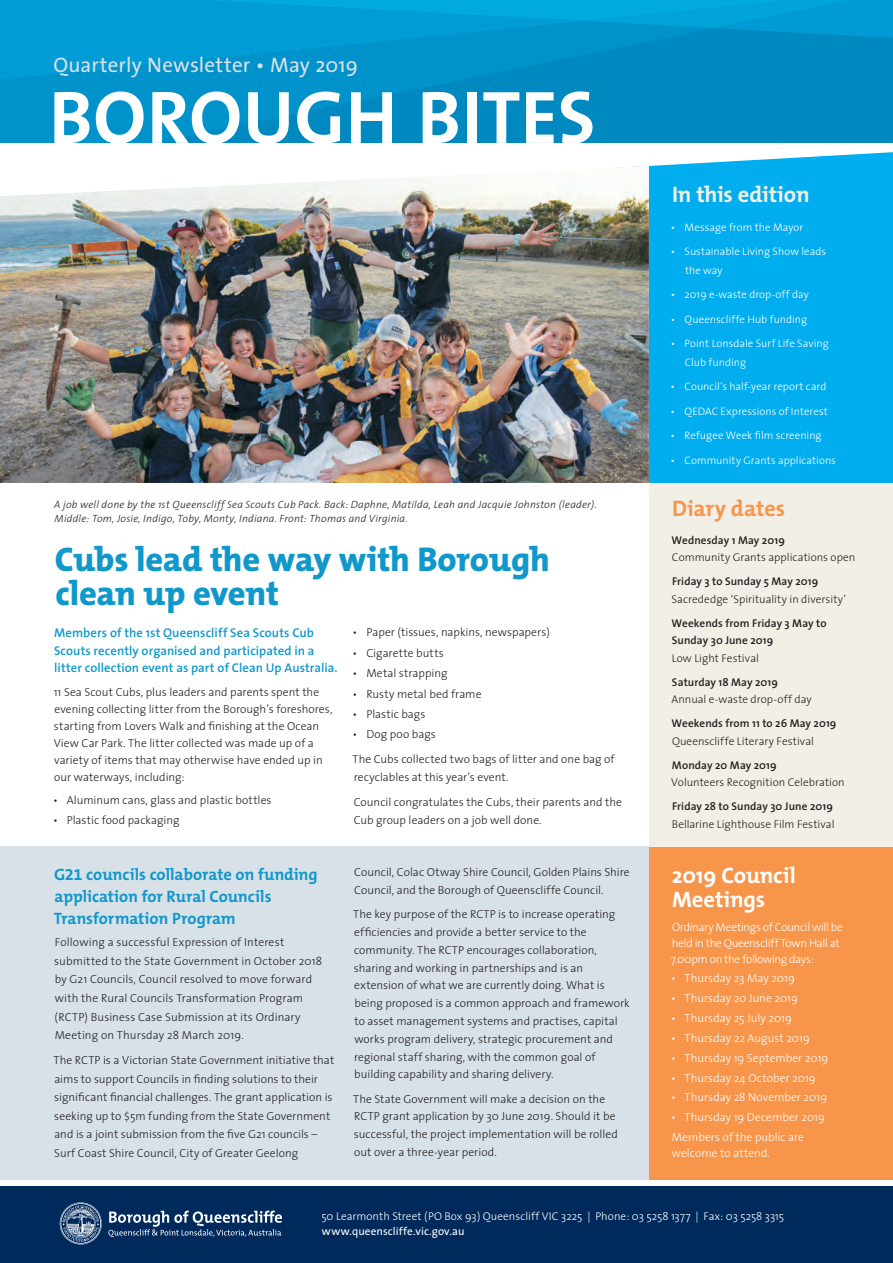
<style>
.page{position:relative;width:893px;height:1263px;background:#fff}
.page>*{position:absolute;margin:0;border:0;box-sizing:border-box;transform-origin:0 0}
.t1{font:75px "The Sans Bold Caps";letter-spacing:.01em;color:#fff}
.t2{font:800 34.5px/34.5px "The Mix B8";letter-spacing:-.005em;color:#1098cb}
.t3{font:700 22.5px/24.6px "The Mix";letter-spacing:-.005em;color:#fff}
.t4{font:700 22.5px "The Mix";letter-spacing:-.01em;color:#f1efe6}
.t5{font:700 22.5px "The Mix";letter-spacing:-.01em;color:#f7964a}
.t6{font:21px "The Sans";letter-spacing:.005em;color:#d8e1e7}
.t7{font:700 16.5px/21.9px "The Mix B7";letter-spacing:-.005em;color:#1098cb}
.t8{font:600 12.75px/17.4px "The Sans";letter-spacing:.005em;color:#1098cb}
.t9{font:300 11.7px/17.9px "The Sans";letter-spacing:.005em;color:#231f20}
.t10{font:300 11.7px/19.8px "The Sans";letter-spacing:-.005em;color:#fff}
.t11{font:300 11.7px/15.6px "The Sans";letter-spacing:-.025em;color:#fff}
.t12{font:300 11.25px "The Sans";letter-spacing:.005em;color:#231f20}
.t13{font:600 11.25px/17.5px "The Sans";letter-spacing:.005em;color:#231f20}
.t14{font:300 11.25px "The Sans";letter-spacing:.005em;color:#fff}
.t15{font:11.25px "The Sans";letter-spacing:.01em;color:#fff}
.t16{font:300 10.8px/18.5px "The Sans";letter-spacing:.005em;color:#fff}
.t17{font:italic 300 10.5px/14.2px "The Sans";letter-spacing:.02em;color:#231f20}
</style>
<div class="page">
<div style="left:649px;top:152px;width:244px;height:331px;background:#00aeef"></div>
<div style="left:649px;top:846px;width:244px;height:334px;background:#f7964a"></div>
<div style="left:0;top:846px;width:649px;height:334px;background:#d8e1e7"></div>
<div style="left:0;top:1186px;width:893px;height:77px;background:#00295c"></div>
<div style="left:649px;top:483px;width:244px;height:363px;background:#f1efe6"></div>
<div style="left:714px;top:38px;width:179px;height:104px;background:#0088c1"></div>
<svg style="left:0;top:38px;width:714px;height:104px;background:#008cc5"></svg>
<svg style="left:0;top:0;width:586px;height:80px;background:#0095cd"></svg>
<svg style="left:2px;top:0;width:891px;height:38px;background:#009dd5"></svg>
<svg style="left:60px;top:1202px;width:42px;height:42px"></svg>
<svg style="left:108px;top:1210px;width:174px;height:27px"></svg>
<img style="left:0;top:166px;width:649px;height:317px">
<h3 class="t6" style="left:53px;top:47px;width:306px">Quarterly Newsletter • May 2019</h3>
<h1 class="t1" style="left:49px;top:55px;width:548px">BOROUGH BITES</h1>
<p class="t17" style="left:54px;top:496px;width:544px">A job well done by the 1st Queenscliff Sea Scouts Cub Pack. Back: Daphne, Matilda, Leah and Jacquie Johnston (leader).<br>Middle: Tom, Josie, Indigo, Toby, Monty, Indiana. Front: Thomas and Virginia.</p>
<h2 class="t2" style="left:55px;top:543px;width:496px">Cubs lead the way with Borough clean up event</h2>
<p class="t8" style="left:54px;top:624px;width:285px">Members of the 1st Queenscliff Sea Scouts Cub<br>Scouts recently organised and participated in a litter collection event as part of Clean Up Australia.</p>
<p class="t9" style="left:54px;top:683px;width:280px;line-height:17.1px">11 Sea Scout Cubs, plus leaders and parents spent the evening collecting litter from the Borough’s foreshores, starting from Lovers Walk and finishing at the Ocean View Car Park. The litter collected was made up of a variety of items that may otherwise have ended up in our waterways, including:</p>
<p class="t9" style="left:53px;top:791px;width:220px">• Aluminum cans, glass and plastic bottles</p>
<p class="t9" style="left:53px;top:810px;width:128px">• Plastic food packaging</p>
<p class="t9" style="left:353px;top:623px;width:199px">• Paper (tissues, napkins, newspapers)</p>
<p class="t9" style="left:353px;top:643px;width:93px">• Cigarette butts</p>
<p class="t9" style="left:353px;top:664px;width:96px">• Metal strapping</p>
<p class="t9" style="left:353px;top:684px;width:130px">• Rusty metal bed frame</p>
<p class="t9" style="left:353px;top:705px;width:74px">• Plastic bags</p>
<p class="t9" style="left:353px;top:722px;width:264px;line-height:24.6px">• Dog poo bags<br>The Cubs collected two bags of litter and one bag of</p>
<p class="t9" style="left:354px;top:765px;width:270px;line-height:24.6px">recyclables at this year’s event.<br>Council congratulates the Cubs, their parents and the</p>
<p class="t9" style="left:354px;top:811px;width:189px">Cub group leaders on a job well done.</p>
<h3 class="t7" style="left:54px;top:864px;width:265px">G21 councils collaborate on funding application for Rural Councils<br>Transformation Program</h3>
<p class="t9" style="left:54px;top:933px;width:269px;line-height:18.6px">Following a successful Expression of Interest submitted to the State Government in October 2018 by G21 Councils, Council resolved to move forward with the Rural Councils Transformation Program (RCTP) Business Case Submission at its Ordinary Meeting on Thursday 28 March 2019.</p>
<p class="t9" style="left:54px;top:1050px;width:282px;line-height:18.6px">The RCTP is a Victorian State Government initiative that aims to support Councils in finding solutions to their significant financial challenges. The grant application is seeking up to $5m funding from the State Government and is a joint submission from the five G21 councils – Surf Coast Shire Council, City of Greater Geelong</p>
<p class="t9" style="left:354px;top:863px;width:277px">Council, Colac Otway Shire Council, Golden Plains Shire<br>Council, and the Borough of Queenscliffe Council.</p>
<p class="t9" style="left:353px;top:905px;width:278px">The key purpose of the RCTP is to increase operating efficiencies and provide a better service to the community. The RCTP encourages collaboration, sharing and working in partnerships and is an extension of what we are currently doing. What is being proposed is a common approach and framework to asset management systems and practises, capital works program delivery, strategic procurement and regional staff sharing, with the common goal of building capability and sharing delivery.</p>
<p class="t9" style="left:353px;top:1089px;width:266px">The State Government will make a decision on the RCTP grant application by 30 June 2019. Should it be successful, the project implementation will be rolled out over a three-year period.</p>
<h3 class="t4" style="left:672px;top:176px;width:139px">In this edition</h3>
<p class="t16" style="left:671px;top:218px;width:134px">• Message from the Mayor</p>
<p class="t16" style="left:685px;top:242px;width:143px;text-indent:-14px">• Sustainable Living Show leads the way</p>
<p class="t16" style="left:671px;top:285px;width:140px">• 2019 e-waste drop-off day</p>
<p class="t16" style="left:671px;top:309px;width:138px">• Queenscliffe Hub funding</p>
<p class="t16" style="left:685px;top:334px;width:145px;text-indent:-14px">• Point Lonsdale Surf Life Saving<br>Club funding</p>
<p class="t16" style="left:671px;top:377px;width:157px">• Council’s half-year report card</p>
<p class="t16" style="left:671px;top:401px;width:159px">• QEDAC Expressions of Interest</p>
<p class="t16" style="left:671px;top:426px;width:152px">• Refugee Week film screening</p>
<p class="t16" style="left:671px;top:450px;width:167px">• Community Grants applications</p>
<h3 class="t5" style="left:672px;top:489px;width:115px">Diary dates</h3>
<p class="t13" style="left:672px;top:531px;width:115px">Wednesday 1 May 2019</p>
<p class="t12" style="left:672px;top:548px;width:185px">Community Grants applications open</p>
<p class="t13" style="left:672px;top:572px;width:148px">Friday 3 to Sunday 5 May 2019</p>
<p class="t12" style="left:671px;top:590px;width:176px">Sacrededge ‘Spirituality in diversity’</p>
<p class="t13" style="left:672px;top:614px;width:157px">Weekends from Friday 3 May to<br>Sunday 30 June 2019</p>
<p class="t12" style="left:672px;top:649px;width:89px">Low Light Festival</p>
<p class="t13" style="left:672px;top:673px;width:108px">Saturday 18 May 2019</p>
<p class="t12" style="left:672px;top:690px;width:142px">Annual e-waste drop-off day</p>
<p class="t13" style="left:672px;top:714px;width:166px">Weekends from 11 to 26 May 2019</p>
<p class="t12" style="left:672px;top:732px;width:144px">Queenscliffe Literary Festival</p>
<p class="t13" style="left:672px;top:756px;width:106px">Monday 20 May 2019</p>
<p class="t12" style="left:671px;top:773px;width:175px">Volunteers Recognition Celebration</p>
<p class="t13" style="left:672px;top:797px;width:162px">Friday 28 to Sunday 30 June 2019</p>
<p class="t12" style="left:672px;top:815px;width:164px">Bellarine Lighthouse Film Festival</p>
<h3 class="t3" style="left:672px;top:862px;width:126px">2019 Council<br>Meetings</h3>
<p class="t11" style="left:671px;top:919px;width:174px">Ordinary Meetings of Council will be held in the Queenscliff Town Hall at<br>7.00pm on the following days:</p>
<p class="t10" style="left:671px;top:968px;width:125px">• Thursday 23 May 2019</p>
<p class="t10" style="left:671px;top:988px;width:128px">• Thursday 20 June 2019</p>
<p class="t10" style="left:671px;top:1008px;width:122px">• Thursday 25 July 2019</p>
<p class="t10" style="left:671px;top:1028px;width:140px">• Thursday 22 August 2019</p>
<p class="t10" style="left:671px;top:1047px;width:159px">• Thursday 19 September 2019</p>
<p class="t10" style="left:671px;top:1067px;width:146px">• Thursday 24 October 2019</p>
<p class="t10" style="left:671px;top:1087px;width:157px">• Thursday 28 November 2019</p>
<p class="t10" style="left:671px;top:1107px;width:155px">• Thursday 19 December 2019<br>Members of the public are</p>
<p class="t10" style="left:672px;top:1142px;width:100px">welcome to attend.</p>
<p class="t14" style="left:321px;top:1207px;width:464px">50 Learmonth Street (PO Box 93) Queenscliff VIC 3225 | Phone: 03 5258 1377 | Fax: 03 5258 3315</p>
<p class="t15" style="left:322px;top:1222px;width:144px">www.queenscliffe.vic.gov.au</p>
</div>
